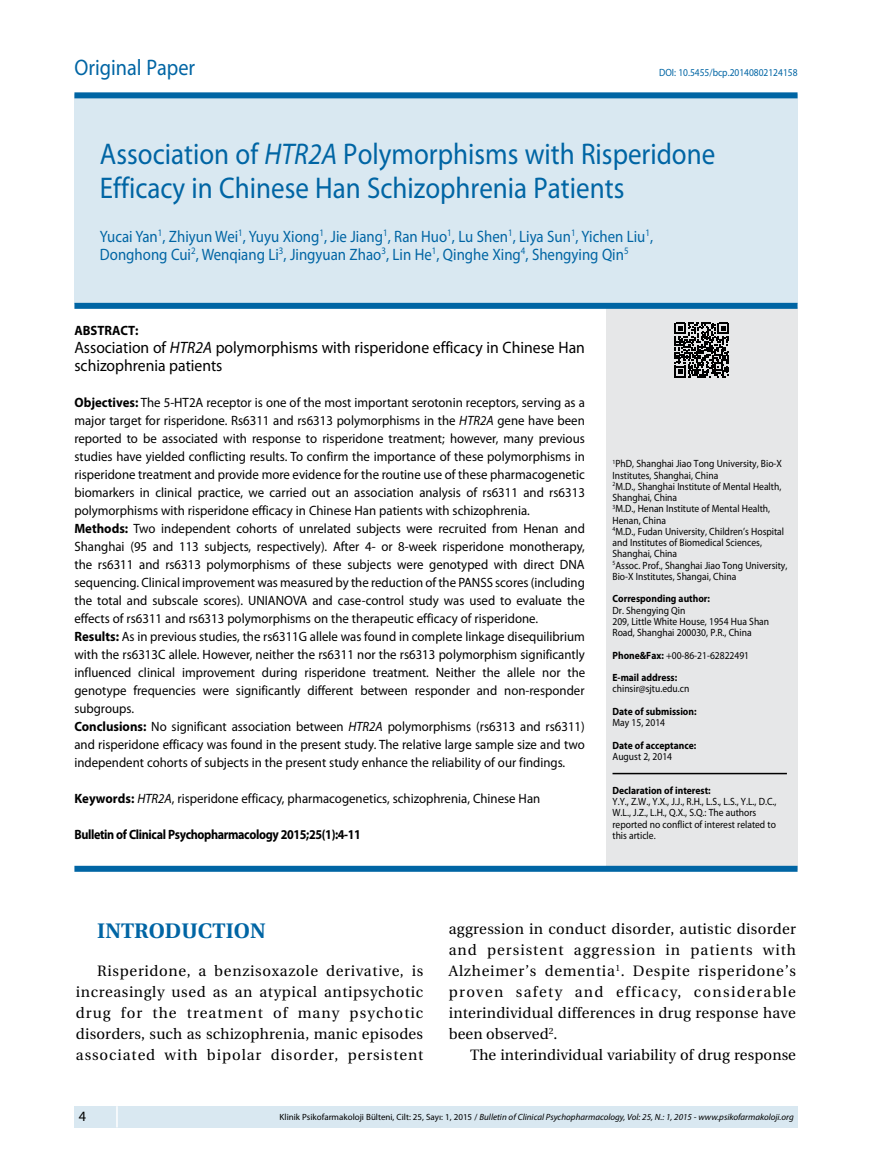
<style>
.page{position:relative;width:872px;height:1170px;background:#fff}
.page>*{position:absolute;margin:0;border:0;box-sizing:border-box;transform-origin:0 0}
.t1{font:30px/34.5px "Myriad Pro";color:#0065a4;scale:.9 1}
.t2{font:22.5px "Myriad Pro";color:#0065a4;scale:.9 1}
.t3{font:21px "Utopia Bold Tr";letter-spacing:.005em;color:#0065a4}
.t4{font:16.5px/18px "Myriad Pro";color:#0065a4;scale:.9 1}
.t5{font:16.5px/18px "Myriad Pro";color:#000;scale:.95 1}
.t6{font:15px/21px "Utopia Medium Tr";letter-spacing:.015em;color:#000;text-align:justify}
.t7{font:14.25px "Myriad Pro";color:#000}
.t8{font:13.5px/18px "Myriad Pro";color:#000;scale:.95 1}
.t9{font:700 13.5px "Myriad Pro";letter-spacing:-.03em;color:#000;scale:.9 1}
.t10{font:700 13.5px "Myriad Pro";color:#000;scale:.95 1}
.t11{font:10.5px/11.2px "Myriad Pro";color:#000;scale:.91 1}
.t12{font:700 10.5px/22.5px "Myriad Pro";color:#000;scale:.91 1}
.t13{font:10.5px "Myriad Pro";color:#0065a4;scale:.9 1}
.t14{font:italic 9px "Myriad Pro";color:#000}
.s1{font-style:italic}
.s2{font-weight:700}
.s3{font-weight:400}
.s4{font-style:normal}
</style>
<div class="page">
<div style="left:74px;top:1106px;width:723px;height:21px;background:#d9e8f1"></div>
<hr style="left:116px;top:1106px;width:2px;height:21px;background:#fff">
<div style="left:74px;top:95px;width:723px;height:208px;background:#d9e8f1"></div>
<div style="left:606px;top:307px;width:191px;height:563px;background:#e6e7e8"></div>
<div style="left:74px;top:303px;width:723px;height:6px;background:#0065a4"></div>
<div style="left:74px;top:865px;width:723px;height:6px;background:#0065a4"></div>
<div style="left:74px;top:92px;width:723px;height:6px;background:#0065a4"></div>
<hr style="left:612px;top:772px;width:175px;height:2px;background:#000">
<svg style="left:674px;top:322px;width:55px;height:55px"></svg>
<h2 class="t2" style="left:74px;top:54px;width:136px">Original Paper</h2>
<p class="t13" style="left:659px;top:66px;width:155px">DOI: 10.5455/bcp.20140802124158</p>
<h1 class="t1" style="left:100px;top:136px;width:685px">Association of <span class="s1">HTR2A</span> Polymorphisms with Risperidone<br>Efficacy in Chinese Han Schizophrenia Patients</h1>
<p class="t4" style="left:100px;top:227px;width:616px">Yucai Yan<sup>1</sup>, Zhiyun Wei<sup>1</sup>, Yuyu Xiong<sup>1</sup>, Jie Jiang<sup>1</sup>, Ran Huo<sup>1</sup>, Lu Shen<sup>1</sup>, Liya Sun<sup>1</sup>, Yichen Liu<sup>1</sup>,<br>Donghong Cui<sup>2</sup>, Wenqiang Li<sup>3</sup>, Jingyuan Zhao<sup>3</sup>, Lin He<sup>1</sup>, Qinghe Xing<sup>4</sup>, Shengying Qin<sup>5</sup></p>
<p class="t10" style="left:74px;top:322px;width:69px">ABSTRACT:</p>
<p class="t5" style="left:74px;top:338px;width:539px">Association of <span class="s1">HTR2A</span> polymorphisms with risperidone efficacy in Chinese Han schizophrenia patients</p>
<p class="t8" style="left:74px;top:393px;width:539px"><span class="s2">Objectives:</span> The 5-HT2A receptor is one of the most important serotonin receptors, serving as a major target for risperidone. Rs6311 and rs6313 polymorphisms in the <span class="s1">HTR2A</span> gene have been reported to be associated with response to risperidone treatment; however, many previous studies have yielded conflicting results. To confirm the importance of these polymorphisms in risperidone treatment and provide more evidence for the routine use of these pharmacogenetic biomarkers in clinical practice, we carried out an association analysis of rs6311 and rs6313 polymorphisms with risperidone efficacy in Chinese Han patients with schizophrenia.<br><span class="s2">Methods:</span> Two independent cohorts of unrelated subjects were recruited from Henan and Shanghai (95 and 113 subjects, respectively). After 4- or 8-week risperidone monotherapy, the rs6311 and rs6313 polymorphisms of these subjects were genotyped with direct DNA sequencing. Clinical improvement was measured by the reduction of the PANSS scores (including the total and subscale scores). UNIANOVA and case-control study was used to evaluate the effects of rs6311 and rs6313 polymorphisms on the therapeutic efficacy of risperidone.<br><span class="s2">Results:</span> As in previous studies, the rs6311G allele was found in complete linkage disequilibrium with the rs6313C allele. However, neither the rs6311 nor the rs6313 polymorphism significantly influenced clinical improvement during risperidone treatment. Neither the allele nor the genotype frequencies were significantly different between responder and non-responder subgroups.<br><span class="s2">Conclusions:</span> No significant association between <span class="s1">HTR2A</span> polymorphisms (rs6313 and rs6311) and risperidone efficacy was found in the present study. The relative large sample size and two independent cohorts of subjects in the present study enhance the reliability of our findings.</p>
<p class="t8" style="left:74px;top:789px;width:492px"><span class="s2">Keywords:</span> <span class="s1">HTR2A</span>, risperidone efficacy, pharmacogenetics, schizophrenia, Chinese Han</p>
<p class="t9" style="left:74px;top:826px;width:320px">Bulletin of Clinical Psychopharmacology 2015;25(1):4-11</p>
<p class="t11" style="left:612px;top:458px;width:194px"><sup>1</sup>PhD, Shanghai Jiao Tong University, Bio-X Institutes, Shanghai, China<br><sup>2</sup>M.D., Shanghai Institute of Mental Health, Shanghai, China<br><sup>3</sup>M.D., Henan Institute of Mental Health, Henan, China<br><sup>4</sup>M.D., Fudan University, Children’s Hospital and Institutes of Biomedical Sciences, Shanghai, China<br><sup>5</sup>Assoc. Prof., Shanghai Jiao Tong University, Bio-X Institutes, Shangai, China</p>
<p class="t12" style="left:612px;top:587px;width:109px">Corresponding author:</p>
<p class="t11" style="left:612px;top:604px;width:174px">Dr. Shengying Qin<br>209, Little White House, 1954 Hua Shan<br>Road, Shanghai 200030, P.R., China</p>
<p class="t12" style="left:612px;top:643px;width:152px">Phone&amp;Fax: <span class="s3">+00-86-21-62822491<br></span>E-mail address:</p>
<p class="t11" style="left:612px;top:683px;width:86px">chinsir@sjtu.edu.cn</p>
<p class="t12" style="left:612px;top:699px;width:94px">Date of submission:</p>
<p class="t11" style="left:612px;top:717px;width:59px">May 15, 2014</p>
<p class="t12" style="left:612px;top:733px;width:93px">Date of acceptance:</p>
<p class="t11" style="left:612px;top:750px;width:67px">August 2, 2014</p>
<p class="t12" style="left:612px;top:778px;width:109px">Declaration of interest:</p>
<p class="t11" style="left:612px;top:795px;width:182px">Y.Y., Z.W., Y.X., J.J., R.H., L.S., L.S., Y.L., D.C., W.L., J.Z., L.H., Q.X., S.Q.: The authors reported no conflict of interest related to this article.</p>
<h3 class="t3" style="left:97px;top:918px;width:170px">INTRODUCTION</h3>
<p class="t6" style="left:76px;top:960px;width:349px;text-indent:21px">Risperidone, a benzisoxazole derivative, is increasingly used as an atypical antipsychotic drug for the treatment of many psychotic disorders, such as schizophrenia, manic episodes associated with bipolar disorder, persistent</p>
<p class="t6" style="left:449px;top:918px;width:349px">aggression in conduct disorder, autistic disorder and persistent aggression in patients with Alzheimer’s dementia<sup>1</sup>. Despite risperidone’s proven safety and efficacy, considerable interindividual differences in drug response have been observed<sup>2</sup>.</p>
<p class="t6" style="left:470px;top:1044px;width:327px">The interindividual variability of drug response</p>
<p class="t7" style="left:79px;top:1107px;width:9px">4</p>
<p class="t14" style="left:280px;top:1111px;width:515px"><span class="s4">Klinik Psikofarmakoloji Bülteni, Cilt: 25, Sayı: 1, 2015 /</span> Bulletin of Clinical Psychopharmacology, Vol: 25, N.: 1, 2015 - www.psikofarmakoloji.org</p>
</div>
